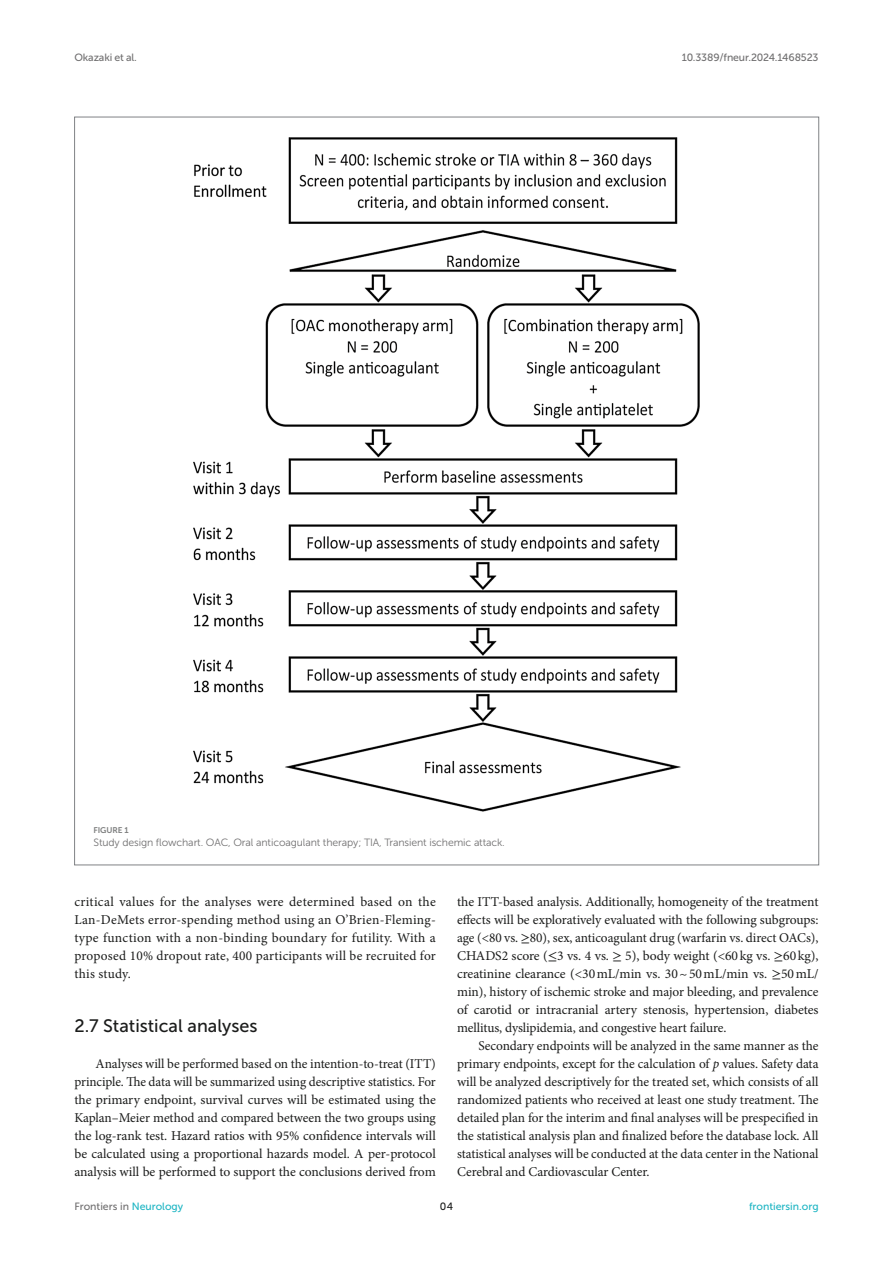
<style>
.page{position:relative;width:893px;height:1263px;background:#fff}
.page>*{position:absolute;margin:0;border:0;box-sizing:border-box;transform-origin:0 0}
.HEAD_2{font:18px "Museo Sans 500";color:#1b1c1b}
.TEXT_FLUSH{font:13.5px/18px "Minion Pro";letter-spacing:-.005em;color:#1b1c1b;text-align:justify}
.TEXT{font:13.5px/18px "Minion Pro";letter-spacing:-.005em;color:#1b1c1b;text-align:justify}
.FIG_LEG{font:10.5px "Museo Sans 300";letter-spacing:-.01em;color:#706f70}
.t1{font:10.5px "Museo Sans 500";letter-spacing:-.015em;color:#706f70}
.t2{font:10.5px "Museo Sans 500";color:#1db5c3}
.t3{font:10.5px "Museo Sans 500";color:#1b1c1b}
.FIG_HD{font:8.25px "Museo Sans 700";letter-spacing:-.01em;color:#7e7f7f}
.s1{font-family:"STIX General"}
.s2{font-style:italic}
.s3{color:#1db5c3}
</style>
<div class="page">
<img style="left:193px;top:137px;width:507px;height:675px">
<p class="t1" style="left:74px;top:51px;width:64px">Okazaki et al.</p>
<p class="t1" style="left:682px;top:51px;width:138px">10.3389/fneur.2024.1468523</p>
<p class="FIG_HD" style="left:94px;top:825px;width:37px">FIGURE 1</p>
<p class="FIG_LEG" style="left:94px;top:837px;width:413px">Study design flowchart. OAC, Oral anticoagulant therapy; TIA, Transient ischemic attack.</p>
<p class="TEXT_FLUSH" style="left:74px;top:893px;width:363px">critical values for the analyses were determined based on the Lan-DeMets error-spending method using an O’Brien-Fleming&shy;type function with a non-binding boundary for futility. With a proposed 10% dropout rate, 400 participants will be recruited for this study.</p>
<p class="HEAD_2" style="left:74px;top:1016px;width:185px">2.7 Statistical analyses</p>
<p class="TEXT_FLUSH" style="left:74px;top:1055px;width:363px;text-indent:21px">Analyses will be performed based on the intention-to-treat (ITT) principle. The data will be summarized using descriptive statistics. For the primary endpoint, survival curves will be estimated using the Kaplan–Meier method and compared between the two groups using the log-rank test. Hazard ratios with 95% confidence intervals will be calculated using a proportional hazards model. A per-protocol analysis will be performed to support the conclusions derived from</p>
<p class="TEXT_FLUSH" style="left:457px;top:893px;width:363px">the ITT-based analysis. Additionally, homogeneity of the treatment effects will be exploratively evaluated with the following subgroups: age (&lt;80 vs. <span class="s1">≥</span>80), sex, anticoagulant drug (warfarin vs. direct OACs), CHADS2 score (<span class="s1">≤</span>3 vs. 4 vs. <span class="s1">≥</span> 5), body weight (&lt;60kg vs. <span class="s1">≥</span>60kg), creatinine clearance (&lt;30mL/min vs. 30~50mL/min vs. <span class="s1">≥</span>50mL/ min), history of ischemic stroke and major bleeding, and prevalence of carotid or intracranial artery stenosis, hypertension, diabetes mellitus, dyslipidemia, and congestive heart failure.</p>
<p class="TEXT" style="left:457px;top:1037px;width:363px;text-indent:21px">Secondary endpoints will be analyzed in the same manner as the primary endpoints, except for the calculation of <span class="s2">p</span> values. Safety data will be analyzed descriptively for the treated set, which consists of all randomized patients who received at least one study treatment. The detailed plan for the interim and final analyses will be prespecified in the statistical analysis plan and finalized before the database lock. All statistical analyses will be conducted at the data center in the National Cerebral and Cardiovascular Center.</p>
<p class="t1" style="left:74px;top:1200px;width:110px">Frontiers in <span class="s3">Neurology</span></p>
<p class="t3" style="left:440px;top:1200px;width:15px">04</p>
<p class="t2" style="left:749px;top:1200px;width:71px">frontiersin.org</p>
</div>
